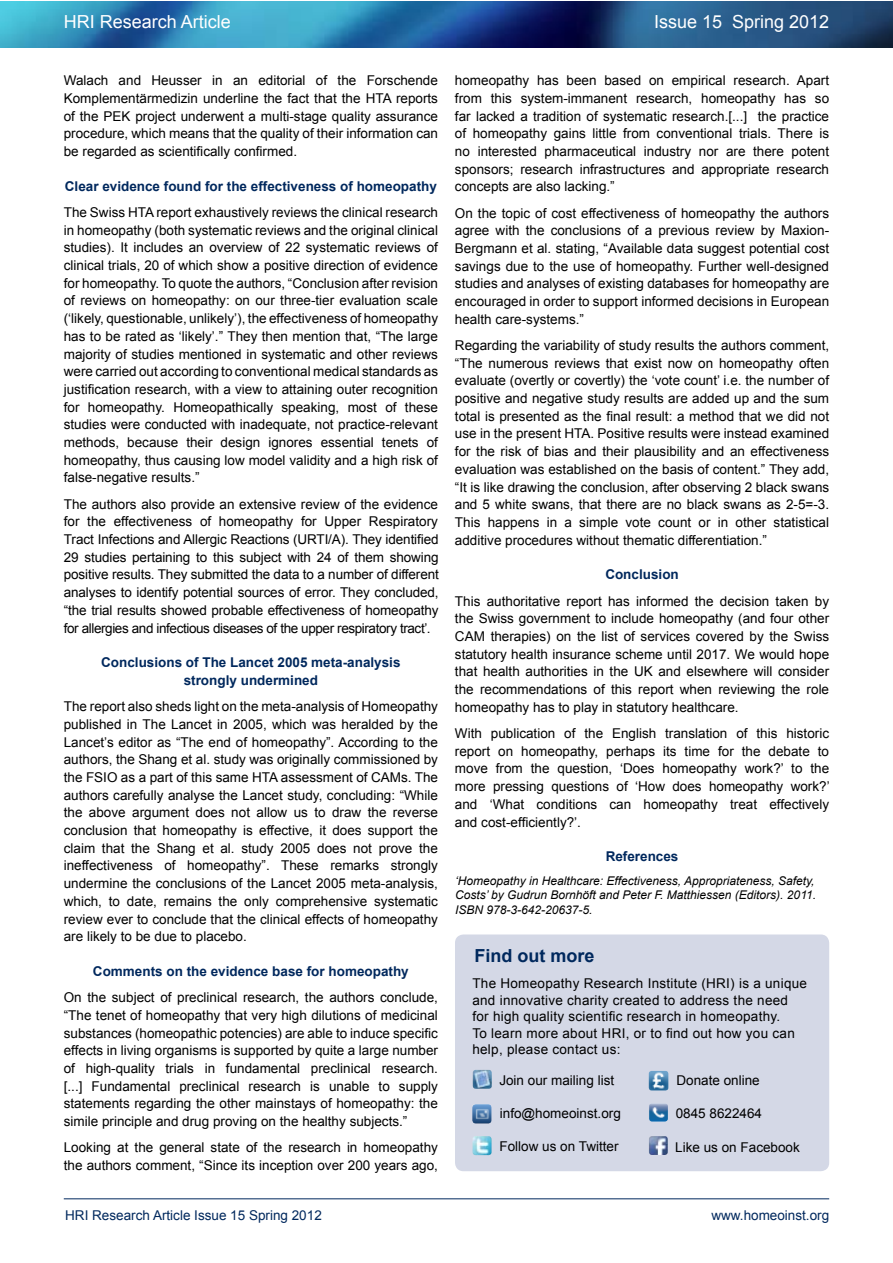
<style>
.page{position:relative;width:893px;height:1263px;background:#fff}
.page>*{position:absolute;margin:0;border:0;box-sizing:border-box;transform-origin:0 0}
.t1{font:18px "Arial";color:#fff}
.t2{font:700 18px "Arial";color:#00285d}
.t3{font:13.5px/17.7px "Arial";color:#000;text-align:justify}
.t4{font:13.5px/16.5px "Arial";letter-spacing:.02em;color:#000}
.t5{font:700 13.5px/17.7px "Arial";color:#00285d;text-align:center}
.t6{font:13.5px "Arial";color:#00285d}
.t7{font:italic 12px/14.7px "Arial";color:#000}
</style>
<div class="page">
<div style="left:455px;top:934px;width:374px;height:237px;background:#d4d8e6;border-radius:9px"></div>
<hr style="left:64px;top:1198px;width:765px;height:1px;background:#00285d">
<img style="left:0;top:1px;width:892px;height:46px">
<img style="left:472px;top:1136px;width:20px;height:19px">
<img style="left:649px;top:1136px;width:19px;height:19px">
<img style="left:472px;top:1104px;width:19px;height:19px">
<img style="left:649px;top:1071px;width:19px;height:19px">
<img style="left:649px;top:1103px;width:19px;height:18px">
<img style="left:473px;top:1070px;width:19px;height:19px">
<h1 class="t1" style="left:64px;top:12px;width:169px">HRI Research Article</h1>
<h1 class="t1" style="left:654px;top:12px;width:177px">Issue 15 Spring 2012</h1>
<p class="t3" style="left:64px;top:72px;width:376px">Walach and Heusser in an editorial of the Forschende Komplementärmedizin underline the fact that the HTA reports of the PEK project underwent a multi-stage quality assurance procedure, which means that the quality of their information can be regarded as scientifically confirmed.</p>
<p class="t5" style="left:65px;top:177px;width:374px">Clear evidence found for the effectiveness of homeopathy</p>
<p class="t3" style="left:64px;top:203px;width:376px">The Swiss HTA report exhaustively reviews the clinical research in homeopathy (both systematic reviews and the original clinical studies). It includes an overview of 22 systematic reviews of clinical trials, 20 of which show a positive direction of evidence for homeopathy. To quote the authors, “Conclusion after revision of reviews on homeopathy: on our three-tier evaluation scale (‘likely, questionable, unlikely’), the effectiveness of homeopathy has to be rated as ‘likely’.” They then mention that, “The large majority of studies mentioned in systematic and other reviews were carried out according to conventional medical standards as justification research, with a view to attaining outer recognition for homeopathy. Homeopathically speaking, most of these studies were conducted with inadequate, not practice-relevant methods, because their design ignores essential tenets of homeopathy, thus causing low model validity and a high risk of false-negative results.”</p>
<p class="t3" style="left:64px;top:495px;width:377px">The authors also provide an extensive review of the evidence for the effectiveness of homeopathy for Upper Respiratory Tract Infections and Allergic Reactions (URTI/A). They identified 29 studies pertaining to this subject with 24 of them showing positive results. They submitted the data to a number of different analyses to identify potential sources of error. They concluded, “the trial results showed probable effectiveness of homeopathy for allergies and infectious diseases of the upper respiratory tract’.</p>
<p class="t5" style="left:101px;top:654px;width:301px">Conclusions of The Lancet 2005 meta-analysis strongly undermined</p>
<p class="t3" style="left:64px;top:698px;width:376px">The report also sheds light on the meta-analysis of Homeopathy published in The Lancet in 2005, which was heralded by the Lancet’s editor as “The end of homeopathy”. According to the authors, the Shang et al. study was originally commissioned by the FSIO as a part of this same HTA assessment of CAMs. The authors carefully analyse the Lancet study, concluding: “While the above argument does not allow us to draw the reverse conclusion that homeopathy is effective, it does support the claim that the Shang et al. study 2005 does not prove the ineffectiveness of homeopathy”. These remarks strongly undermine the conclusions of the Lancet 2005 meta-analysis, which, to date, remains the only comprehensive systematic review ever to conclude that the clinical effects of homeopathy are likely to be due to placebo.</p>
<p class="t5" style="left:93px;top:962px;width:317px">Comments on the evidence base for homeopathy</p>
<p class="t3" style="left:64px;top:989px;width:376px">On the subject of preclinical research, the authors conclude, “The tenet of homeopathy that very high dilutions of medicinal substances (homeopathic potencies) are able to induce specific effects in living organisms is supported by quite a large number of high-quality trials in fundamental preclinical research. [...] Fundamental preclinical research is unable to supply statements regarding the other mainstays of homeopathy: the simile principle and drug proving on the healthy subjects.”</p>
<p class="t3" style="left:64px;top:1139px;width:376px">Looking at the general state of the research in homeopathy the authors comment, “Since its inception over 200 years ago,</p>
<p class="t3" style="left:455px;top:72px;width:376px">homeopathy has been based on empirical research. Apart from this system-immanent research, homeopathy has so far lacked a tradition of systematic research.[...] the practice of homeopathy gains little from conventional trials. There is no interested pharmaceutical industry nor are there potent sponsors; research infrastructures and appropriate research concepts are also lacking.”</p>
<p class="t3" style="left:455px;top:204px;width:376px">On the topic of cost effectiveness of homeopathy the authors agree with the conclusions of a previous review by Maxion-Bergmann et al. stating, “Available data suggest potential cost savings due to the use of homeopathy. Further well-designed studies and analyses of existing databases for homeopathy are encouraged in order to support informed decisions in European health care-systems.”</p>
<p class="t3" style="left:455px;top:336px;width:376px">Regarding the variability of study results the authors comment, “The numerous reviews that exist now on homeopathy often evaluate (overtly or covertly) the ‘vote count’ i.e. the number of positive and negative study results are added up and the sum total is presented as the final result: a method that we did not use in the present HTA. Positive results were instead examined for the risk of bias and their plausibility and an effectiveness evaluation was established on the basis of content.” They add, “It is like drawing the conclusion, after observing 2 black swans and 5 white swans, that there are no black swans as 2-5=-3.<br>This happens in a simple vote count or in other statistical additive procedures without thematic differentiation.”</p>
<p class="t5" style="left:605px;top:566px;width:75px">Conclusion</p>
<p class="t3" style="left:455px;top:592px;width:376px">This authoritative report has informed the decision taken by the Swiss government to include homeopathy (and four other CAM therapies) on the list of services covered by the Swiss statutory health insurance scheme until 2017. We would hope that health authorities in the UK and elsewhere will consider the recommendations of this report when reviewing the role homeopathy has to play in statutory healthcare.</p>
<p class="t3" style="left:455px;top:724px;width:376px">With publication of the English translation of this historic report on homeopathy, perhaps its time for the debate to move from the question, ‘Does homeopathy work?’ to the more pressing questions of ‘How does homeopathy work?’ and ‘What conditions can homeopathy treat effectively and cost-efficiently?’.</p>
<p class="t5" style="left:606px;top:848px;width:74px">References</p>
<p class="t7" style="left:455px;top:873px;width:363px">‘Homeopathy in Healthcare: Effectiveness, Appropriateness, Safety,<br>Costs’ by Gudrun Bornhöft and Peter F. Matthiessen (Editors). 2011.<br>ISBN 978-3-642-20637-5.</p>
<h1 class="t2" style="left:474px;top:946px;width:122px">Find out more</h1>
<p class="t4" style="left:472px;top:975px;width:336px">The Homeopathy Research Institute (HRI) is a unique and innovative charity created to address the need for high quality scientific research in homeopathy.<br>To learn more about HRI, or to find out how you can help, please contact us:</p>
<p class="t3" style="left:499px;top:1071px;width:116px">Join our mailing list</p>
<p class="t3" style="left:676px;top:1071px;width:85px">Donate online</p>
<p class="t3" style="left:500px;top:1105px;width:123px">info@homeoinst.org</p>
<p class="t3" style="left:676px;top:1105px;width:88px">0845 8622464</p>
<p class="t3" style="left:499px;top:1138px;width:121px">Follow us on Twitter</p>
<p class="t3" style="left:675px;top:1138px;width:126px">Like us on Facebook</p>
<p class="t6" style="left:65px;top:1208px;width:258px">HRI Research Article Issue 15 Spring 2012</p>
<p class="t6" style="left:711px;top:1208px;width:119px">www.homeoinst.org</p>
</div>
